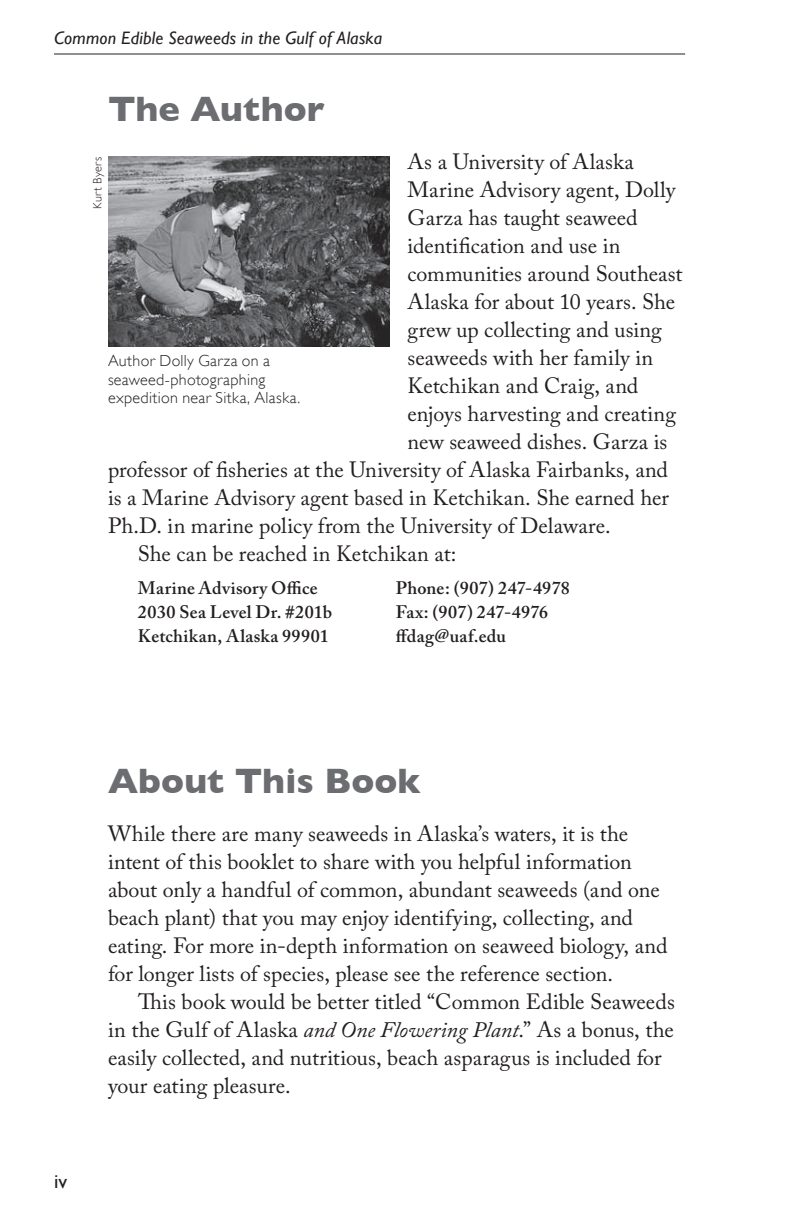
<style>
.page{position:relative;width:792px;height:1224px;background:#fff}
.page>*{position:absolute;margin:0;border:0;box-sizing:border-box;transform-origin:0 0}
.t1{font:700 36px "Gill Sans";color:#6c6d70}
.t2{font:22px/28px "Adobe Caslon Pro";letter-spacing:.005em;color:#231f20}
.t3{font:20px "Gill Sans";color:#231f20}
.t4{font:600 18px "Adobe Caslon Pro";letter-spacing:.02em;color:#231f20}
.t5{font:italic 18px "Gill Sans";letter-spacing:.015em;color:#231f20}
.t6{font:300 16px/18.8px "Gill Sans";letter-spacing:.02em;color:#231f20}
.t7{font:300 12px "Gill Sans";letter-spacing:.03em;color:#231f20}
.s1{font-style:italic}
</style>
<div class="page">
<hr style="left:54px;top:54px;width:631px;height:1px;background:#231f20">
<img style="left:108px;top:156px;width:282px;height:190px">
<div style="left:35px;top:1156px;width:50px;height:50px;border:1px solid #fff;border-radius:50%"></div>
<p class="t5" style="left:54px;top:28px;width:330px">Common Edible Seaweeds in the Gulf of Alaska</p>
<h1 class="t1" style="left:108px;top:87px;width:218px">The Author</h1>
<p class="t2" style="left:408px;top:147px;width:228px">As a University of Alaska</p>
<p class="t2" style="left:408px;top:175px;width:269px">Marine Advisory agent, Dolly</p>
<p class="t2" style="left:408px;top:203px;width:232px">Garza has taught seaweed</p>
<p class="t2" style="left:408px;top:231px;width:214px">identification and use in</p>
<p class="t2" style="left:408px;top:259px;width:277px">communities around Southeast</p>
<p class="t2" style="left:408px;top:287px;width:269px">Alaska for about 10 years. She</p>
<p class="t2" style="left:408px;top:315px;width:256px">grew up collecting and using</p>
<p class="t2" style="left:408px;top:343px;width:247px">seaweeds with her family in</p>
<p class="t2" style="left:408px;top:371px;width:232px">Ketchikan and Craig, and</p>
<p class="t2" style="left:408px;top:399px;width:270px">enjoys harvesting and creating</p>
<p class="t2" style="left:408px;top:427px;width:261px">new seaweed dishes. Garza is</p>
<p class="t2" style="left:108px;top:455px;width:562px">professor of fisheries at the University of Alaska Fairbanks, and</p>
<p class="t2" style="left:108px;top:483px;width:562px">is a Marine Advisory agent based in Ketchikan. She earned her</p>
<p class="t2" style="left:108px;top:511px;width:504px">Ph.D. in marine policy from the University of Delaware.</p>
<p class="t2" style="left:138px;top:539px;width:320px">She can be reached in Ketchikan at:</p>
<p class="t4" style="left:138px;top:577px;width:181px">Marine Advisory Office</p>
<p class="t4" style="left:396px;top:577px;width:175px">Phone: (907) 247-4978</p>
<p class="t4" style="left:138px;top:601px;width:196px">2030 Sea Level Dr. #201b</p>
<p class="t4" style="left:396px;top:601px;width:154px">Fax: (907) 247-4976</p>
<p class="t4" style="left:138px;top:625px;width:192px">Ketchikan, Alaska 99901</p>
<p class="t4" style="left:396px;top:625px;width:112px">ffdag@uaf.edu</p>
<p class="t7" style="left:91px;top:209px;width:53px;rotate:-90deg">Kurt Byers</p>
<p class="t6" style="left:108px;top:351px;width:194px">Author Dolly Garza on a seaweed-photographing expedition near Sitka, Alaska.</p>
<p class="t3" style="left:54px;top:1170px;width:15px">iv</p>
<h1 class="t1" style="left:108px;top:760px;width:314px">About This Book</h1>
<p class="t2" style="left:108px;top:820px;width:561px">While there are many seaweeds in Alaska’s waters, it is the intent of this booklet to share with you helpful information about only a handful of common, abundant seaweeds (and one beach plant) that you may enjoy identifying, collecting, and eating. For more in-depth information on seaweed biology, and for longer lists of species, please see the reference section.</p>
<p class="t2" style="left:108px;top:988px;width:568px;text-indent:30px">This book would be better titled “Common Edible Seaweeds in the Gulf of Alaska <span class="s1">and One Flowering Plant</span>.” As a bonus, the easily collected, and nutritious, beach asparagus is included for your eating pleasure.</p>
</div>
